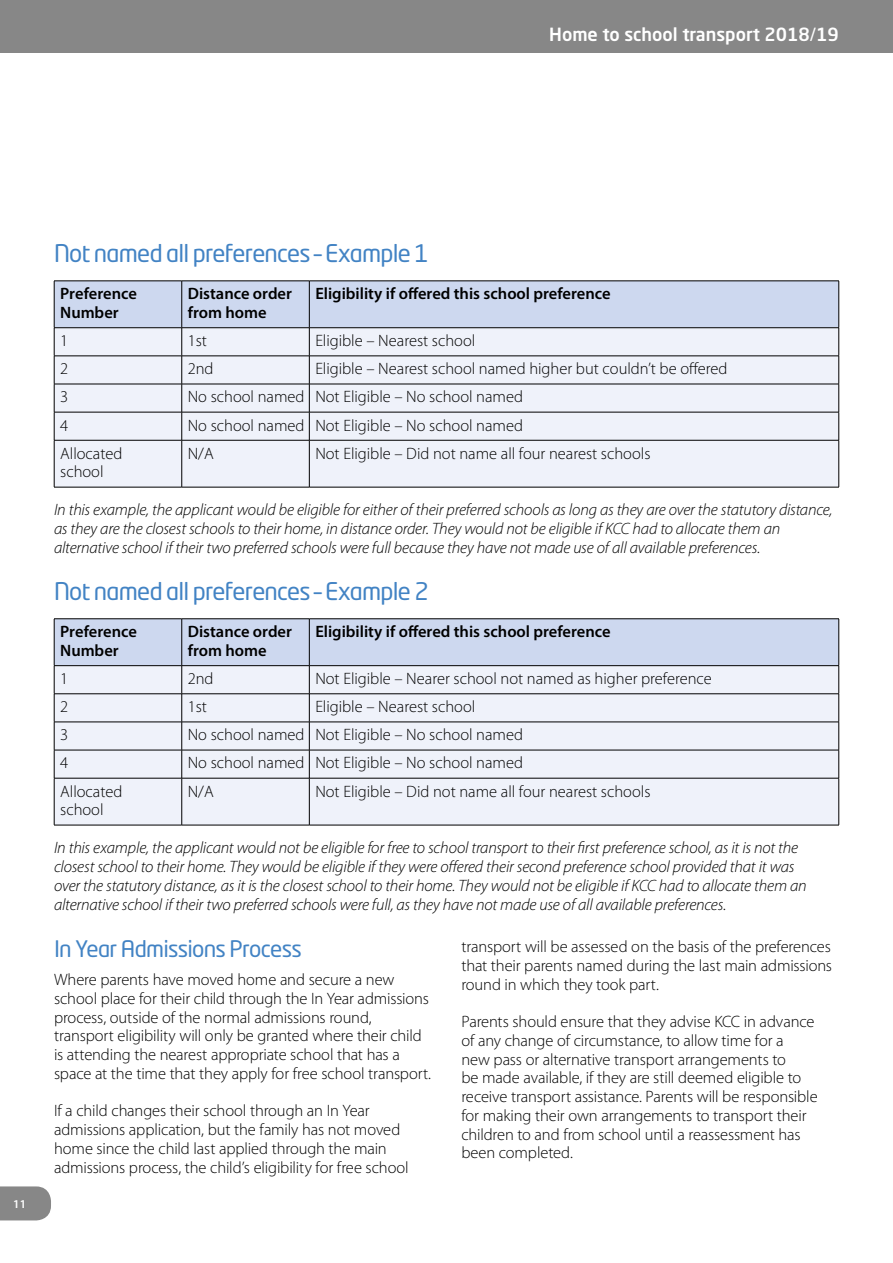
<style>
.page{position:relative;width:893px;height:1263px;background:#fff}
.page>*{position:absolute;margin:0;border:0;box-sizing:border-box;transform-origin:0 0}
.t1{font:24px "Neo Tech Std";letter-spacing:-.03em;color:#4283c4}
.t2{font:22.5px "Neo Tech Std";letter-spacing:-.03em;color:#4283c4}
.t3{font:500 18px "Neo Sans Std";color:#fff}
.t4{font:300 16.5px/18.8px "Myriad Pro";letter-spacing:-.005em;color:#000}
.t5{font:italic 300 16.5px/18.8px "Myriad Pro";letter-spacing:-.01em;color:#000}
.t6{font:600 16.5px/18.8px "Myriad Pro";color:#000}
.t7{font:600 12px "Myriad Pro";color:#fff}
.s1{font-weight:400}
</style>
<div class="page">
<div style="left:0;top:0;width:893px;height:53px;background:#878787"></div>
<svg style="left:0;top:1186px;width:51px;height:34px;background:#8e8e8e"></svg>
<div style="left:55px;top:441px;width:783px;height:46px;background:#eff2fa"></div>
<svg style="left:54px;top:281px;width:785px;height:159px"></svg>
<hr style="left:54px;top:440px;width:1px;height:47px;background:#000">
<hr style="left:181px;top:440px;width:1px;height:47px;background:#000">
<hr style="left:309px;top:440px;width:1px;height:47px;background:#000">
<hr style="left:838px;top:440px;width:1px;height:47px;background:#000">
<hr style="left:54px;top:327px;width:128px;height:1px;background:#000">
<hr style="left:182px;top:327px;width:127px;height:1px;background:#000">
<hr style="left:309px;top:327px;width:530px;height:1px;background:#000">
<hr style="left:54px;top:356px;width:128px;height:1px;background:#000">
<hr style="left:182px;top:356px;width:127px;height:1px;background:#000">
<hr style="left:309px;top:356px;width:530px;height:1px;background:#000">
<hr style="left:54px;top:384px;width:128px;height:1px;background:#000">
<hr style="left:182px;top:384px;width:127px;height:1px;background:#000">
<hr style="left:309px;top:384px;width:530px;height:1px;background:#000">
<hr style="left:54px;top:412px;width:128px;height:1px;background:#000">
<hr style="left:182px;top:412px;width:127px;height:1px;background:#000">
<hr style="left:309px;top:412px;width:530px;height:1px;background:#000">
<hr style="left:54px;top:440px;width:128px;height:1px;background:#000">
<hr style="left:182px;top:440px;width:127px;height:1px;background:#000">
<hr style="left:309px;top:440px;width:530px;height:1px;background:#000">
<hr style="left:54px;top:487px;width:128px;height:1px;background:#000">
<hr style="left:182px;top:487px;width:127px;height:1px;background:#000">
<hr style="left:309px;top:487px;width:530px;height:1px;background:#000">
<div style="left:55px;top:779px;width:783px;height:46px;background:#eff2fa"></div>
<hr style="left:54px;top:618px;width:128px;height:1px;background:#000">
<hr style="left:182px;top:618px;width:127px;height:1px;background:#000">
<hr style="left:309px;top:618px;width:530px;height:1px;background:#000">
<svg style="left:54px;top:619px;width:785px;height:159px"></svg>
<hr style="left:54px;top:778px;width:1px;height:47px;background:#000">
<hr style="left:181px;top:778px;width:1px;height:47px;background:#000">
<hr style="left:309px;top:778px;width:1px;height:47px;background:#000">
<hr style="left:838px;top:778px;width:1px;height:47px;background:#000">
<hr style="left:54px;top:665px;width:128px;height:1px;background:#000">
<hr style="left:182px;top:665px;width:127px;height:1px;background:#000">
<hr style="left:309px;top:665px;width:530px;height:1px;background:#000">
<hr style="left:54px;top:693px;width:128px;height:1px;background:#000">
<hr style="left:182px;top:693px;width:127px;height:1px;background:#000">
<hr style="left:309px;top:693px;width:530px;height:1px;background:#000">
<hr style="left:54px;top:722px;width:128px;height:1px;background:#000">
<hr style="left:182px;top:722px;width:127px;height:1px;background:#000">
<hr style="left:309px;top:722px;width:530px;height:1px;background:#000">
<hr style="left:54px;top:750px;width:128px;height:1px;background:#000">
<hr style="left:182px;top:750px;width:127px;height:1px;background:#000">
<hr style="left:309px;top:750px;width:530px;height:1px;background:#000">
<hr style="left:54px;top:778px;width:128px;height:1px;background:#000">
<hr style="left:182px;top:778px;width:127px;height:1px;background:#000">
<hr style="left:309px;top:778px;width:530px;height:1px;background:#000">
<hr style="left:54px;top:825px;width:128px;height:1px;background:#000">
<hr style="left:182px;top:825px;width:127px;height:1px;background:#000">
<hr style="left:309px;top:825px;width:530px;height:1px;background:#000">
<p class="t3" style="left:549px;top:23px;width:291px">Home to school transport 2018<span class="s1">/</span>19</p>
<p class="t7" style="left:13px;top:1196px;width:14px">11</p>
<h1 class="t1" style="left:54px;top:238px;width:376px">Not named all preferences – Example 1</h1>
<p class="t6" style="left:60px;top:284px;width:78px">Preference<br>Number</p>
<p class="t6" style="left:188px;top:284px;width:106px">Distance order from home</p>
<p class="t6" style="left:315px;top:284px;width:297px">Eligibility if offered this school preference</p>
<p class="t4" style="left:60px;top:331px;width:10px">1</p>
<p class="t4" style="left:188px;top:331px;width:21px">1st</p>
<p class="t4" style="left:315px;top:331px;width:161px">Eligible – Nearest school</p>
<p class="t4" style="left:60px;top:359px;width:10px">2</p>
<p class="t4" style="left:188px;top:359px;width:27px">2nd</p>
<p class="t4" style="left:315px;top:359px;width:414px">Eligible – Nearest school named higher but couldn’t be offered</p>
<p class="t4" style="left:60px;top:387px;width:10px">3</p>
<p class="t4" style="left:188px;top:387px;width:337px">No school named Not Eligible – No school named</p>
<p class="t4" style="left:60px;top:415px;width:10px">4</p>
<p class="t4" style="left:188px;top:415px;width:337px">No school named Not Eligible – No school named</p>
<p class="t4" style="left:60px;top:444px;width:64px">Allocated school</p>
<p class="t4" style="left:188px;top:444px;width:27px">N/A</p>
<p class="t4" style="left:315px;top:444px;width:337px">Not Eligible – Did not name all four nearest schools</p>
<p class="t5" style="left:54px;top:501px;width:780px">In this example, the applicant would be eligible for either of their preferred schools as long as they are over the statutory distance, as they are the closest schools to their home, in distance order. They would not be eligible if KCC had to allocate them an alternative school if their two preferred schools were full because they have not made use of all available preferences.</p>
<h1 class="t1" style="left:54px;top:576px;width:376px">Not named all preferences – Example 2</h1>
<p class="t6" style="left:60px;top:622px;width:78px">Preference<br>Number</p>
<p class="t6" style="left:188px;top:622px;width:106px">Distance order from home</p>
<p class="t6" style="left:315px;top:622px;width:297px">Eligibility if offered this school preference</p>
<p class="t4" style="left:60px;top:669px;width:10px">1</p>
<p class="t4" style="left:188px;top:669px;width:27px">2nd</p>
<p class="t4" style="left:315px;top:669px;width:398px">Not Eligible – Nearer school not named as higher preference</p>
<p class="t4" style="left:60px;top:697px;width:10px">2</p>
<p class="t4" style="left:188px;top:697px;width:21px">1st</p>
<p class="t4" style="left:315px;top:697px;width:161px">Eligible – Nearest school</p>
<p class="t4" style="left:60px;top:725px;width:10px">3</p>
<p class="t4" style="left:188px;top:725px;width:337px">No school named Not Eligible – No school named</p>
<p class="t4" style="left:60px;top:753px;width:10px">4</p>
<p class="t4" style="left:188px;top:753px;width:337px">No school named Not Eligible – No school named</p>
<p class="t4" style="left:60px;top:781px;width:64px">Allocated school</p>
<p class="t4" style="left:188px;top:781px;width:27px">N/A</p>
<p class="t4" style="left:315px;top:781px;width:337px">Not Eligible – Did not name all four nearest schools</p>
<p class="t5" style="left:54px;top:839px;width:754px">In this example, the applicant would not be eligible for free to school transport to their first preference school, as it is not the closest school to their home. They would be eligible if they were offered their second preference school provided that it was over the statutory distance, as it is the closest school to their home. They would not be eligible if KCC had to allocate them an alternative school if their two preferred schools were full, as they have not made use of all available preferences.</p>
<h2 class="t2" style="left:54px;top:935px;width:249px">In Year Admissions Process</h2>
<p class="t4" style="left:54px;top:970px;width:379px">Where parents have moved home and secure a new school place for their child through the In Year admissions process, outside of the normal admissions round, transport eligibility will only be granted where their child is attending the nearest appropriate school that has a space at the time that they apply for free school transport.</p>
<p class="t4" style="left:54px;top:1101px;width:356px">If a child changes their school through an In Year admissions application, but the family has not moved home since the child last applied through the main admissions process, the child’s eligibility for free school</p>
<p class="t4" style="left:461px;top:937px;width:372px;text-align:justify">transport will be assessed on the basis of the preferences that their parents named during the last main admissions round in which they took part.</p>
<p class="t4" style="left:461px;top:1012px;width:358px">Parents should ensure that they advise KCC in advance of any change of circumstance, to allow time for a<br>new pass or alternative transport arrangements to<br>be made available, if they are still deemed eligible to receive transport assistance. Parents will be responsible for making their own arrangements to transport their children to and from school until a reassessment has been completed.</p>
</div>
